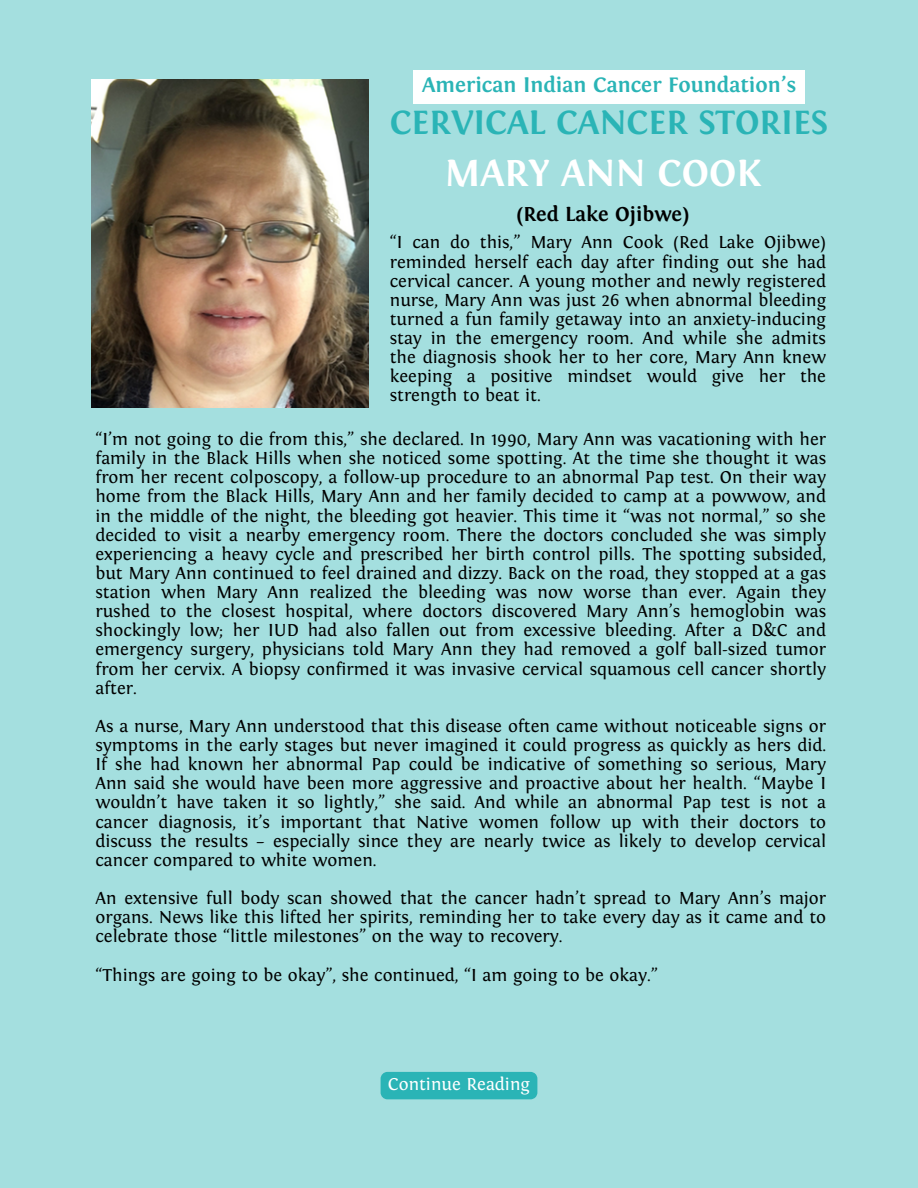
<style>
.page{position:relative;width:918px;height:1188px;background:#a4dfdf}
.page>*{position:absolute;margin:0;border:0;box-sizing:border-box;transform-origin:0 0}
.t1{font:700 39px "Fontin";color:#fff}
.t2{font:700 34.95px "Fontin";color:#2ab4b6}
.t3{font:700 21.75px "Fontin";color:#2ab4b6}
.t4{font:700 21px "Fontin";color:#000}
.t5{font:18px/19.2px "Fontin";color:#000;text-align:justify}
.t6{font:18px "Fontin";color:#fff}
</style>
<div class="page">
<img style="left:92px;top:79px;width:277px;height:329px">
<div style="left:413px;top:70px;width:392px;height:33px;background:#fff"></div>
<div style="left:381px;top:1072px;width:156px;height:27px;background:#2ab4b6"></div>
<p class="t3" style="left:422px;top:73px;width:375px">American Indian Cancer Foundation’s</p>
<p class="t2" style="left:390px;top:103px;width:440px">CERVICAL CANCER STORIES</p>
<p class="t1" style="left:445px;top:152px;width:318px">MARY ANN COOK</p>
<p class="t4" style="left:516px;top:202px;width:175px">(Red Lake Ojibwe)</p>
<p class="t5" style="left:390px;top:233px;width:438px">“I can do this,” Mary Ann Cook (Red Lake Ojibwe) reminded herself each day after finding out she had cervical cancer. A young mother and newly registered nurse, Mary Ann was just 26 when abnormal bleeding turned a fun family getaway into an anxiety-inducing stay in the emergency room. And while she admits the diagnosis shook her to her core, Mary Ann knew keeping a positive mindset would give her the strength to beat it.</p>
<p class="t5" style="left:95px;top:430px;width:732px">“I’m not going to die from this,” she declared. In 1990, Mary Ann was vacationing with her family in the Black Hills when she noticed some spotting. At the time she thought it was from her recent colposcopy, a follow-up procedure to an abnormal Pap test. On their way home from the Black Hills, Mary Ann and her family decided to camp at a powwow, and in the middle of the night, the bleeding got heavier. This time it “was not normal,” so she decided to visit a nearby emergency room. There the doctors concluded she was simply experiencing a heavy cycle and prescribed her birth control pills. The spotting subsided, but Mary Ann continued to feel drained and dizzy. Back on the road, they stopped at a gas station when Mary Ann realized the bleeding was now worse than ever. Again they rushed to the closest hospital, where doctors discovered Mary Ann’s hemoglobin was shockingly low; her IUD had also fallen out from excessive bleeding. After a D&amp;C and emergency surgery, physicians told Mary Ann they had removed a golf ball-sized tumor from her cervix. A biopsy confirmed it was invasive cervical squamous cell cancer shortly after.</p>
<p class="t5" style="left:95px;top:717px;width:732px">As a nurse, Mary Ann understood that this disease often came without noticeable signs or symptoms in the early stages but never imagined it could progress as quickly as hers did.<br>If she had known her abnormal Pap could be indicative of something so serious, Mary Ann said she would have been more aggressive and proactive about her health. “Maybe I wouldn’t have taken it so lightly,” she said. And while an abnormal Pap test is not a cancer diagnosis, it’s important that Native women follow up with their doctors to discuss the results – especially since they are nearly twice as likely to develop cervical cancer compared to white women.</p>
<p class="t5" style="left:95px;top:889px;width:732px">An extensive full body scan showed that the cancer hadn’t spread to Mary Ann’s major organs. News like this lifted her spirits, reminding her to take every day as it came and to celebrate those “little milestones” on the way to recovery.</p>
<p class="t5" style="left:95px;top:965px;width:564px">“Things are going to be okay”, she continued, “I am going to be okay.”</p>
<p class="t6" style="left:388px;top:1074px;width:144px">Continue Reading</p>
</div>
